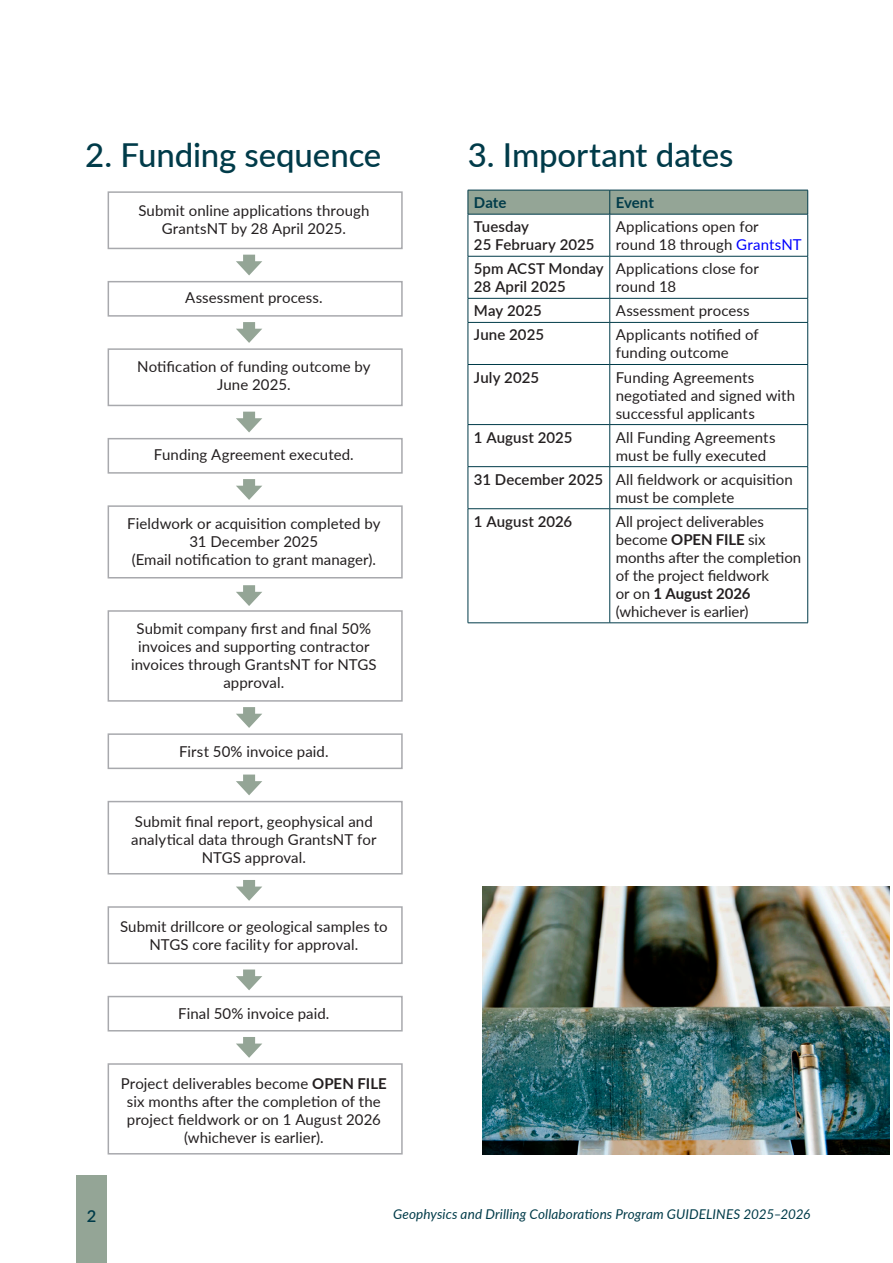
<style>
.page{position:relative;width:893px;height:1263px;background:#fff}
.page>*{position:absolute;margin:0;border:0;box-sizing:border-box;transform-origin:0 0}
.t1{font:500 33px "Lato";letter-spacing:-.005em;color:#003b49}
.t2{font:600 16.5px "Lato";color:#003b49}
.t3{font:15px/18px "Lato";letter-spacing:.005em;color:#231f20;text-align:center}
.t4{font:600 15px/18px "Lato";letter-spacing:.005em;color:#231f20}
.t5{font:700 15px "Lato";letter-spacing:-.005em;color:#003b49}
.t6{font:italic 13.5px "Lato";letter-spacing:.01em;color:#003b49}
.s1{color:#00f}
.s2{font-weight:600}
.s3{font-weight:700}
</style>
<div class="page">
<div style="left:77px;top:1176px;width:30px;height:87px;background:#94a596"></div>
<div style="left:108px;top:191px;width:295px;height:58px;border:2px solid #a8a9ad"></div>
<div style="left:108px;top:348px;width:295px;height:58px;border:2px solid #a8a9ad"></div>
<div style="left:108px;top:801px;width:295px;height:73px;border:2px solid #a8a9ad"></div>
<div style="left:108px;top:906px;width:295px;height:58px;border:2px solid #a8a9ad"></div>
<div style="left:108px;top:1063px;width:295px;height:91px;border:2px solid #a8a9ad"></div>
<div style="left:108px;top:505px;width:295px;height:73px;border:2px solid #a8a9ad"></div>
<div style="left:108px;top:281px;width:295px;height:36px;border:2px solid #a8a9ad"></div>
<div style="left:108px;top:438px;width:295px;height:36px;border:2px solid #a8a9ad"></div>
<div style="left:108px;top:733px;width:295px;height:36px;border:2px solid #a8a9ad"></div>
<div style="left:108px;top:996px;width:295px;height:35px;border:2px solid #a8a9ad"></div>
<div style="left:108px;top:610px;width:295px;height:92px;border:2px solid #a8a9ad"></div>
<svg style="left:468px;top:190px;width:340px;height:24px;background:#8da092"></svg>
<hr style="left:468px;top:214px;width:142px;height:1px;background:#003b49">
<hr style="left:468px;top:214px;width:1px;height:42px;background:#003b49">
<hr style="left:610px;top:214px;width:198px;height:1px;background:#003b49">
<hr style="left:609px;top:214px;width:1px;height:42px;background:#003b49">
<hr style="left:807px;top:214px;width:1px;height:42px;background:#003b49">
<hr style="left:468px;top:256px;width:142px;height:1px;background:#003b49">
<hr style="left:468px;top:256px;width:1px;height:42px;background:#003b49">
<hr style="left:610px;top:256px;width:198px;height:1px;background:#003b49">
<hr style="left:609px;top:256px;width:1px;height:42px;background:#003b49">
<hr style="left:807px;top:256px;width:1px;height:42px;background:#003b49">
<hr style="left:468px;top:298px;width:142px;height:1px;background:#003b49">
<svg style="left:468px;top:298px;width:1px;height:24px"></svg>
<hr style="left:610px;top:298px;width:198px;height:1px;background:#003b49">
<svg style="left:609px;top:298px;width:1px;height:24px"></svg>
<svg style="left:807px;top:298px;width:1px;height:24px"></svg>
<hr style="left:468px;top:322px;width:142px;height:1px;background:#003b49">
<hr style="left:468px;top:323px;width:1px;height:41px;background:#003b49">
<hr style="left:610px;top:322px;width:198px;height:1px;background:#003b49">
<hr style="left:609px;top:323px;width:1px;height:41px;background:#003b49">
<hr style="left:807px;top:323px;width:1px;height:41px;background:#003b49">
<hr style="left:468px;top:364px;width:142px;height:1px;background:#003b49">
<hr style="left:468px;top:365px;width:1px;height:59px;background:#003b49">
<hr style="left:610px;top:364px;width:198px;height:1px;background:#003b49">
<hr style="left:609px;top:365px;width:1px;height:59px;background:#003b49">
<hr style="left:807px;top:365px;width:1px;height:59px;background:#003b49">
<hr style="left:468px;top:424px;width:142px;height:1px;background:#003b49">
<hr style="left:468px;top:425px;width:1px;height:41px;background:#003b49">
<hr style="left:610px;top:424px;width:198px;height:1px;background:#003b49">
<hr style="left:609px;top:425px;width:1px;height:41px;background:#003b49">
<hr style="left:807px;top:425px;width:1px;height:41px;background:#003b49">
<hr style="left:468px;top:466px;width:142px;height:1px;background:#003b49">
<hr style="left:468px;top:467px;width:1px;height:41px;background:#003b49">
<hr style="left:610px;top:466px;width:198px;height:1px;background:#003b49">
<hr style="left:609px;top:467px;width:1px;height:41px;background:#003b49">
<hr style="left:807px;top:467px;width:1px;height:41px;background:#003b49">
<hr style="left:468px;top:508px;width:142px;height:1px;background:#003b49">
<hr style="left:468px;top:509px;width:1px;height:114px;background:#003b49">
<hr style="left:610px;top:508px;width:198px;height:1px;background:#003b49">
<hr style="left:609px;top:509px;width:1px;height:114px;background:#003b49">
<hr style="left:807px;top:509px;width:1px;height:114px;background:#003b49">
<hr style="left:468px;top:622px;width:142px;height:1px;background:#003b49">
<hr style="left:610px;top:622px;width:198px;height:1px;background:#003b49">
<div style="left:243px;top:255px;width:12px;height:12px;background:#94a596"></div>
<svg style="left:236px;top:261px;width:26px;height:14px"></svg>
<div style="left:243px;top:585px;width:12px;height:12px;background:#94a596"></div>
<svg style="left:236px;top:592px;width:26px;height:14px"></svg>
<div style="left:243px;top:322px;width:12px;height:12px;background:#94a596"></div>
<svg style="left:236px;top:329px;width:26px;height:14px"></svg>
<div style="left:243px;top:707px;width:12px;height:12px;background:#94a596"></div>
<svg style="left:236px;top:714px;width:26px;height:14px"></svg>
<div style="left:243px;top:412px;width:12px;height:12px;background:#94a596"></div>
<svg style="left:236px;top:418px;width:26px;height:14px"></svg>
<div style="left:243px;top:774px;width:12px;height:12px;background:#94a596"></div>
<svg style="left:236px;top:781px;width:26px;height:14px"></svg>
<div style="left:243px;top:479px;width:12px;height:12px;background:#94a596"></div>
<svg style="left:236px;top:486px;width:26px;height:14px"></svg>
<div style="left:243px;top:880px;width:12px;height:12px;background:#94a596"></div>
<svg style="left:236px;top:886px;width:26px;height:15px"></svg>
<div style="left:243px;top:969px;width:12px;height:12px;background:#94a596"></div>
<svg style="left:236px;top:976px;width:26px;height:14px"></svg>
<div style="left:243px;top:1037px;width:12px;height:12px;background:#94a596"></div>
<svg style="left:236px;top:1043px;width:26px;height:15px"></svg>
<img style="left:482px;top:887px;width:408px;height:267px">
<h1 class="t1" style="left:85px;top:131px;width:298px">2. Funding sequence</h1>
<h1 class="t1" style="left:468px;top:131px;width:267px">3. Important dates</h1>
<p class="t5" style="left:474px;top:192px;width:34px">Date</p>
<p class="t5" style="left:616px;top:192px;width:40px">Event</p>
<p class="t4" style="left:474px;top:217px;width:122px">Tuesday<br>25 February 2025</p>
<p class="t3" style="left:616px;top:217px;width:187px;text-align:left">Applications open for round 18 through <span class="s1">GrantsNT</span></p>
<p class="t4" style="left:474px;top:259px;width:131px">5pm ACST Monday<br>28 April 2025</p>
<p class="t3" style="left:616px;top:259px;width:145px;text-align:left">Applications close for round 18</p>
<p class="t4" style="left:474px;top:301px;width:69px">May 2025</p>
<p class="t3" style="left:616px;top:301px;width:135px">Assessment process</p>
<p class="t4" style="left:474px;top:325px;width:72px">June 2025</p>
<p class="t3" style="left:616px;top:325px;width:145px;text-align:left">Applicants notified of funding outcome</p>
<p class="t4" style="left:474px;top:367px;width:67px">July 2025</p>
<p class="t3" style="left:616px;top:367px;width:181px;text-align:left">Funding Agreements negotiated and signed with successful applicants</p>
<p class="t4" style="left:474px;top:428px;width:100px">1 August 2025</p>
<p class="t3" style="left:616px;top:428px;width:161px;text-align:left">All Funding Agreements must be fully executed</p>
<p class="t3" style="left:616px;top:470px;width:179px;text-align:left;text-indent:-142px"><span class="s2">31 December 2025</span> All fieldwork or acquisition must be complete</p>
<p class="t4" style="left:474px;top:512px;width:100px">1 August 2026</p>
<p class="t3" style="left:616px;top:512px;width:187px;text-align:left">All project deliverables become <span class="s3">OPEN FILE</span> six months after the completion of the project fieldwork<br>or on <span class="s3">1 August 2026 </span>(whichever is earlier)</p>
<p class="t3" style="left:138px;top:201px;width:233px">Submit online applications through<br>GrantsNT by 28 April 2025.</p>
<p class="t3" style="left:185px;top:288px;width:139px">Assessment process.</p>
<p class="t3" style="left:137px;top:357px;width:235px">Notification of funding outcome by<br>June 2025.</p>
<p class="t3" style="left:154px;top:444px;width:201px">Funding Agreement executed.</p>
<p class="t3" style="left:127px;top:514px;width:255px">Fieldwork or acquisition completed by<br>31 December 2025<br>(Email notification to grant manager).</p>
<p class="t3" style="left:131px;top:619px;width:247px">Submit company first and final 50% invoices and supporting contractor invoices through GrantsNT for NTGS approval.</p>
<p class="t3" style="left:179px;top:742px;width:151px">First 50% invoice paid.</p>
<p class="t3" style="left:131px;top:812px;width:247px">Submit final report, geophysical and analytical data through GrantsNT for<br>NTGS approval.</p>
<p class="t3" style="left:120px;top:917px;width:269px">Submit drillcore or geological samples to<br>NTGS core facility for approval.</p>
<p class="t3" style="left:178px;top:1004px;width:153px">Final 50% invoice paid.</p>
<p class="t3" style="left:121px;top:1073px;width:267px">Project deliverables become <span class="s3">OPEN FILE </span>six months after the completion of the project fieldwork or on 1 August 2026 (whichever is earlier).</p>
<p class="t2" style="left:87px;top:1204px;width:11px">2</p>
<p class="t6" style="left:393px;top:1205px;width:419px">Geophysics and Drilling Collaborations Program GUIDELINES 2025–2026</p>
</div>
